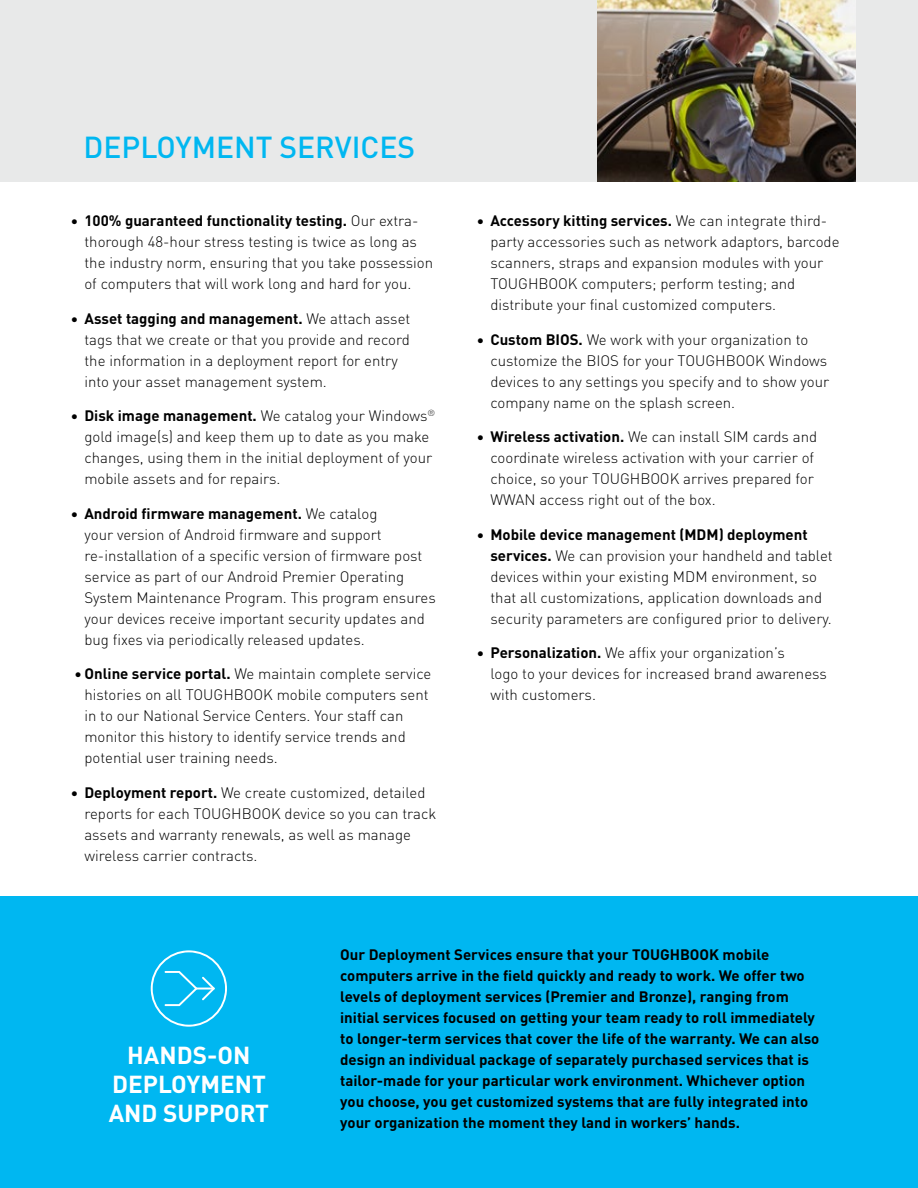
<style>
.page{position:relative;width:918px;height:1188px;background:#fff}
.page>*{position:absolute;margin:0;border:0;box-sizing:border-box;transform-origin:0 0}
.t1{font:500 30px "DINOT";color:#00b7f1}
.t2{font:700 24.3px/29.1px "DINOT";color:#fff;text-align:center}
.t3{font:300 15px/21px "DINOT";color:#000}
.t4{font:700 15px/21px "DINOT";color:#000}
.s1{font-weight:700}
</style>
<div class="page">
<div style="left:0;top:0;width:918px;height:181px;background:#e8e9e9"></div>
<div style="left:0;top:896px;width:918px;height:292px;background:#00b7f1"></div>
<svg style="left:151px;top:950px;width:76px;height:77px"></svg>
<img style="left:597px;top:0;width:258px;height:181px">
<h1 class="t1" style="left:83px;top:124px;width:333px">DEPLOYMENT SERVICES</h1>
<p class="t3" style="left:84px;top:210px;width:350px;text-indent:-14px"><span class="s1">• 100% guaranteed functionality testing.</span> Our extra&shy;thorough 48-hour stress testing is twice as long as the industry norm, ensuring that you take possession of computers that will work long and hard for you.</p>
<p class="t3" style="left:84px;top:307px;width:328px;text-indent:-14px"><span class="s1">• Asset tagging and management.</span> We attach asset tags that we create or that you provide and record the information in a deployment report for entry into your asset management system.</p>
<p class="t3" style="left:84px;top:405px;width:352px;text-indent:-14px"><span class="s1">• Disk image management.</span> We catalog your Windows<sup>® </sup>gold image(s) and keep them up to date as you make changes, using them in the initial deployment of your mobile assets and for repairs.</p>
<p class="t3" style="left:84px;top:502px;width:353px;text-indent:-14px"><span class="s1">• Android firmware management.</span> We catalog<br>your version of Android firmware and support re-installation of a specific version of firmware post service as part of our Android Premier Operating System Maintenance Program. This program ensures your devices receive important security updates and bug fixes via periodically released updates.</p>
<p class="t3" style="left:84px;top:663px;width:348px;text-indent:-10px"><span class="s1">• Online service portal.</span> We maintain complete service histories on all TOUGHBOOK mobile computers sent in to our National Service Centers. Your staff can monitor this history to identify service trends and potential user training needs.</p>
<p class="t3" style="left:84px;top:781px;width:353px;text-indent:-14px"><span class="s1">• Deployment report.</span> We create customized, detailed reports for each TOUGHBOOK device so you can track assets and warranty renewals, as well as manage wireless carrier contracts.</p>
<p class="t3" style="left:490px;top:210px;width:351px;text-indent:-14px"><span class="s1">• Accessory kitting services.</span> We can integrate third&shy;party accessories such as network adaptors, barcode scanners, straps and expansion modules with your TOUGHBOOK computers; perform testing; and distribute your final customized computers.</p>
<p class="t3" style="left:490px;top:328px;width:340px;text-indent:-14px"><span class="s1">• Custom BIOS.</span> We work with your organization to customize the BIOS for your TOUGHBOOK Windows devices to any settings you specify and to show your company name on the splash screen.</p>
<p class="t3" style="left:490px;top:426px;width:328px;text-indent:-14px"><span class="s1">• Wireless activation.</span> We can install SIM cards and coordinate wireless activation with your carrier of choice, so your TOUGHBOOK arrives prepared for WWAN access right out of the box.</p>
<p class="t3" style="left:490px;top:523px;width:344px;text-indent:-14px"><span class="s1">• Mobile device management (MDM) deployment services.</span> We can provision your handheld and tablet devices within your existing MDM environment, so that all customizations, application downloads and security parameters are configured prior to delivery.</p>
<p class="t3" style="left:490px;top:642px;width:338px;text-indent:-14px"><span class="s1">• Personalization.</span> We affix your organization’s<br>logo to your devices for increased brand awareness with customers.</p>
<h2 class="t2" style="left:109px;top:1039px;width:162px">HANDS-ON<br>DEPLOYMENT<br>AND SUPPORT</h2>
<p class="t4" style="left:340px;top:943px;width:481px">Our Deployment Services ensure that your TOUGHBOOK mobile computers arrive in the field quickly and ready to work. We offer two levels of deployment services (Premier and Bronze), ranging from initial services focused on getting your team ready to roll immediately to longer-term services that cover the life of the warranty. We can also design an individual package of separately purchased services that is tailor-made for your particular work environment. Whichever option you choose, you get customized systems that are fully integrated into your organization the moment they land in workers’ hands.</p>
</div>
